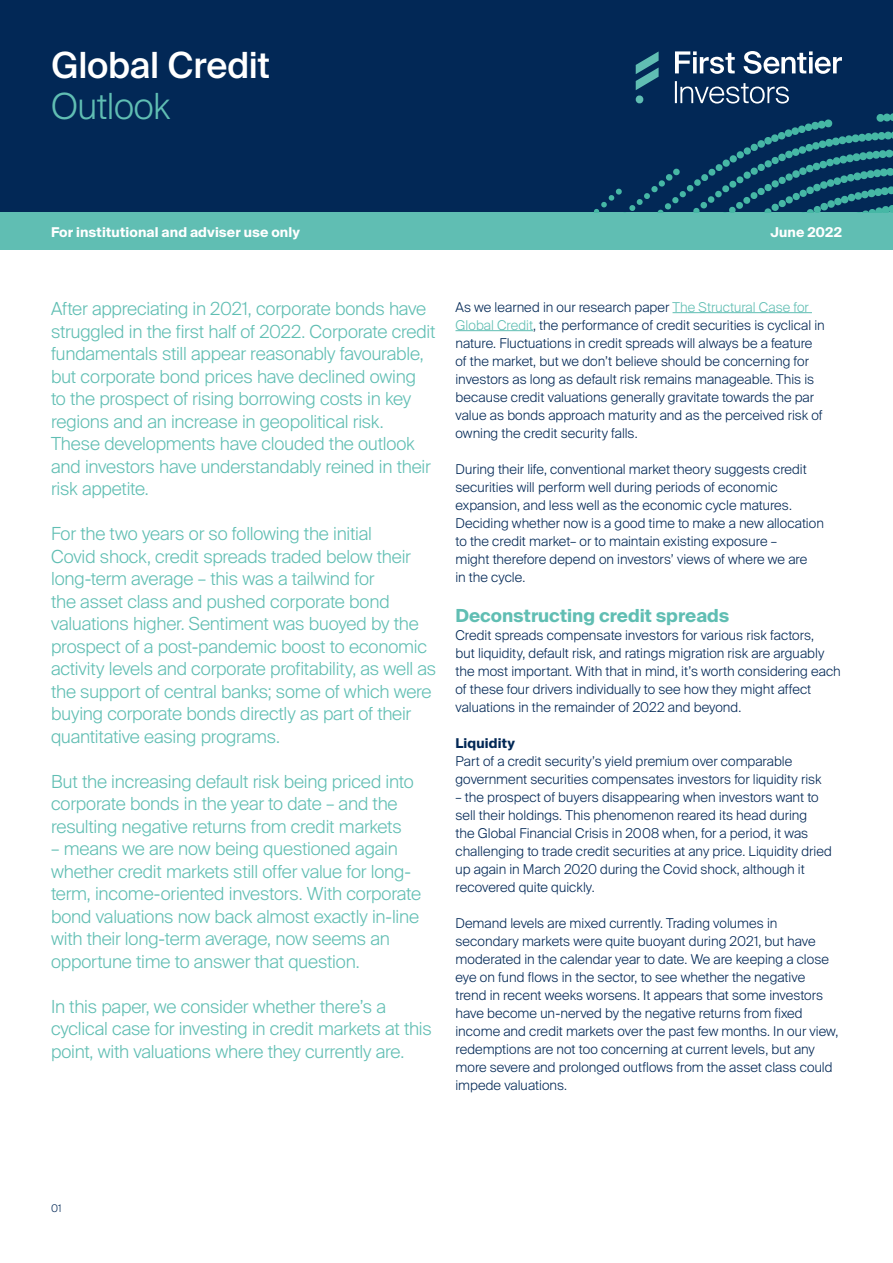
<style>
.page{position:relative;width:893px;height:1263px;background:#fff}
.page>*{position:absolute;margin:0;border:0;box-sizing:border-box;transform-origin:0 0}
.t1{font:500 36px "Suisse Intl";letter-spacing:-.01em;color:#fff}
.t2{font:300 36px "Suisse Intl";letter-spacing:-.01em;color:#60beb3}
.t3{font:300 18px/22.5px "Suisse Intl";letter-spacing:-.01em;color:#60beb3}
.t4{font:700 18px "Suisse Intl";color:#60beb3}
.t5{font:300 13.5px/18px "Suisse Intl";letter-spacing:.005em;color:#022856}
.t6{font:700 13.5px "Suisse Intl";letter-spacing:.01em;color:#fff}
.t7{font:700 13.5px "Suisse Intl";letter-spacing:.01em;color:#022856}
.t8{font:300 10.5px "Suisse Intl";color:#022856}
.s1{color:#60beb3}
</style>
<div class="page">
<div style="left:0;top:0;width:893px;height:213px;background:#022856"></div>
<div style="left:0;top:213px;width:893px;height:37px;background:#60beb3"></div>
<svg style="left:675px;top:51px;width:167px;height:53px"></svg>
<svg style="left:636px;top:51px;width:23px;height:53px"></svg>
<svg style="left:594px;top:113px;width:299px;height:100px"></svg>
<hr style="left:673px;top:312px;width:139px;height:1px;background:#60beb3">
<hr style="left:455px;top:330px;width:78px;height:1px;background:#60beb3">
<h1 class="t1" style="left:51px;top:45px;width:220px">Global Credit</h1>
<h1 class="t2" style="left:51px;top:85px;width:121px">Outlook</h1>
<p class="t6" style="left:51px;top:224px;width:250px">For institutional and adviser use only</p>
<p class="t6" style="left:770px;top:224px;width:73px">June 2022</p>
<p class="t3" style="left:51px;top:298px;width:386px">After appreciating in 2021, corporate bonds have struggled in the first half of 2022. Corporate credit fundamentals still appear reasonably favourable, but corporate bond prices have declined owing<br>to the prospect of rising borrowing costs in key regions and an increase in geopolitical risk.<br>These developments have clouded the outlook and investors have understandably reined in their risk appetite.</p>
<p class="t3" style="left:51px;top:523px;width:387px">For the two years or so following the initial<br>Covid shock, credit spreads traded below their long‑term average – this was a tailwind for<br>the asset class and pushed corporate bond valuations higher. Sentiment was buoyed by the prospect of a post-pandemic boost to economic activity levels and corporate profitability, as well as the support of central banks; some of which were buying corporate bonds directly as part of their quantitative easing programs.</p>
<h2 class="t3" style="left:51px;top:770px;width:364px">But the increasing default risk being priced into corporate bonds in the year to date – and the resulting negative returns from credit markets</h2>
<p class="t3" style="left:51px;top:838px;width:372px">– means we are now being questioned again whether credit markets still offer value for long&shy;term, income-oriented investors. With corporate bond valuations now back almost exactly in-line with their long-term average, now seems an opportune time to answer that question.</p>
<h2 class="t3" style="left:51px;top:995px;width:382px">In this paper, we consider whether there’s a cyclical case for investing in credit markets at this point, with valuations where they currently are.</h2>
<p class="t5" style="left:455px;top:298px;width:371px">As we learned in our research paper <span class="s1">The Structural Case for Global Credit</span>, the performance of credit securities is cyclical in nature. Fluctuations in credit spreads will always be a feature of the market, but we don’t believe should be concerning for investors as long as default risk remains manageable. This is because credit valuations generally gravitate towards the par value as bonds approach maturity and as the perceived risk of owning the credit security falls.</p>
<p class="t5" style="left:455px;top:460px;width:370px">During their life, conventional market theory suggests credit securities will perform well during periods of economic expansion, and less well as the economic cycle matures.<br>Deciding whether now is a good time to make a new allocation to the credit market– or to maintain existing exposure –<br>might therefore depend on investors’ views of where we are<br>in the cycle.</p>
<h2 class="t4" style="left:455px;top:605px;width:275px">Deconstructing credit spreads</h2>
<p class="t5" style="left:455px;top:626px;width:387px">Credit spreads compensate investors for various risk factors,<br>but liquidity, default risk, and ratings migration risk are arguably the most important. With that in mind, it’s worth considering each of these four drivers individually to see how they might affect valuations in the remainder of 2022 and beyond.</p>
<p class="t7" style="left:455px;top:735px;width:61px">Liquidity</p>
<p class="t5" style="left:455px;top:752px;width:368px">Part of a credit security’s yield premium over comparable government securities compensates investors for liquidity risk</p>
<p class="t5" style="left:455px;top:788px;width:378px">– the prospect of buyers disappearing when investors want to sell their holdings. This phenomenon reared its head during<br>the Global Financial Crisis in 2008 when, for a period, it was challenging to trade credit securities at any price. Liquidity dried up again in March 2020 during the Covid shock, although it recovered quite quickly.</p>
<p class="t5" style="left:455px;top:914px;width:384px">Demand levels are mixed currently. Trading volumes in secondary markets were quite buoyant during 2021, but have moderated in the calendar year to date. We are keeping a close eye on fund flows in the sector, to see whether the negative trend in recent weeks worsens. It appears that some investors have become un-nerved by the negative returns from fixed income and credit markets over the past few months. In our view, redemptions are not too concerning at current levels, but any more severe and prolonged outflows from the asset class could impede valuations.</p>
<p class="t8" style="left:51px;top:1202px;width:12px">01</p>
</div>
